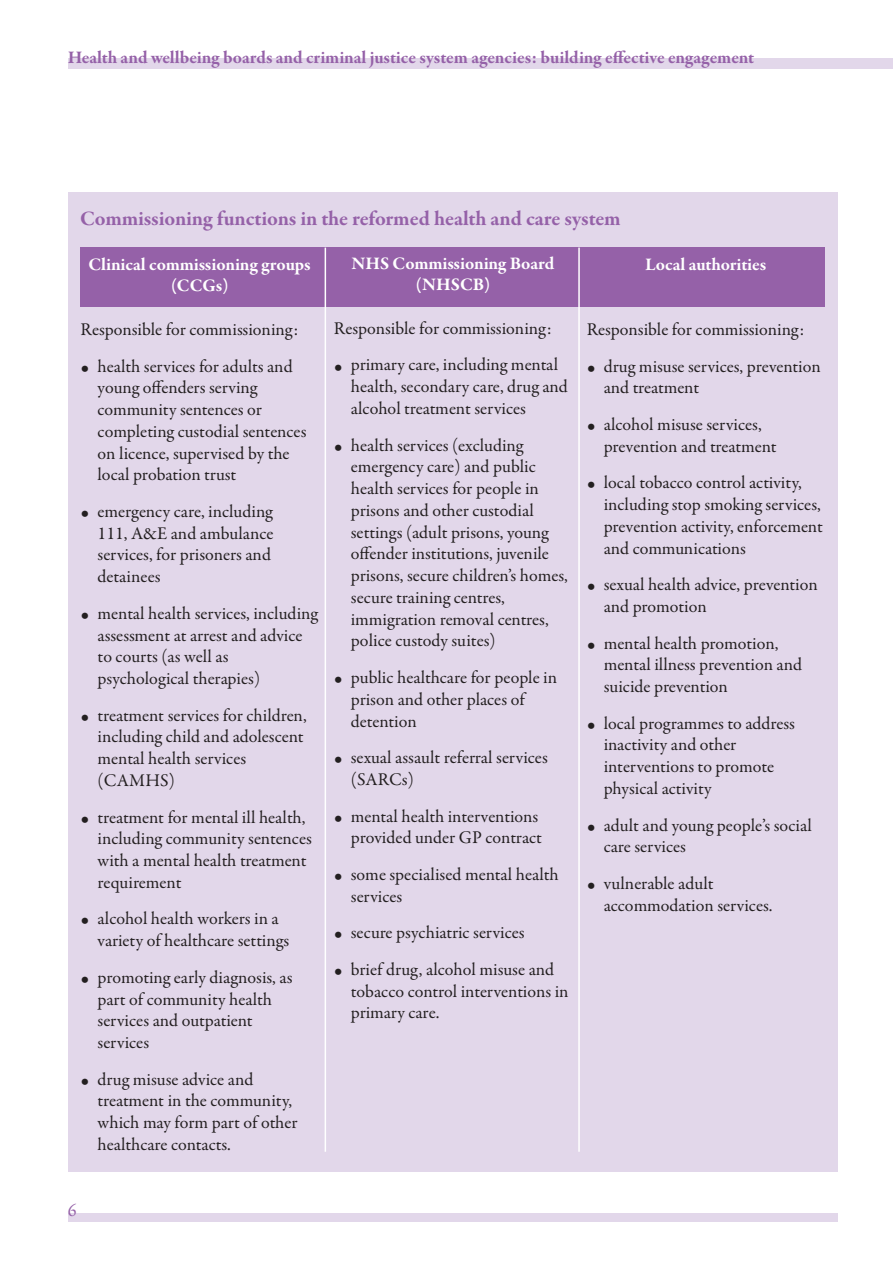
<style>
.page{position:relative;width:893px;height:1263px;background:#fff}
.page>*{position:absolute;margin:0;border:0;box-sizing:border-box;transform-origin:0 0}
.t1{font:700 21px "Garamond Premr Pro";letter-spacing:-.005em;color:#9561a8}
.t2{font:18px/21.8px "Garamond Premr Pro";color:#231f20}
.t3{font:700 18px "Garamond Premr Pro";color:#9561a8}
.t4{font:700 18px/21.8px "Garamond Premr Pro";letter-spacing:-.005em;color:#fff;text-align:center}
.t5{font:18px "Garamond Premr Pro";color:#9561a8}
.s1{font-family:"Syntax Com"}
</style>
<div class="page">
<div style="left:68px;top:192px;width:769px;height:979px;background:#e2d7ea"></div>
<div style="left:80px;top:248px;width:745px;height:59px;background:#9561a8"></div>
<hr style="left:325px;top:248px;width:1px;height:904px;background:#fff">
<hr style="left:578px;top:248px;width:2px;height:904px;background:#fff">
<div style="left:68px;top:1213px;width:769px;height:9px;background:#e2d7ea"></div>
<div style="left:68px;top:59px;width:824px;height:10px;background:#e2d7ea"></div>
<p class="t3" style="left:68px;top:50px;width:688px">Health and wellbeing boards and criminal justice system agencies: building effective engagement</p>
<p class="t1" style="left:80px;top:210px;width:542px">Commissioning functions in the reformed health and care system</p>
<p class="t4" style="left:89px;top:255px;width:224px">Clinical commissioning groups (CCGs)</p>
<p class="t2" style="left:81px;top:320px;width:219px">Responsible for commissioning:</p>
<p class="t2" style="left:98px;top:357px;width:210px;text-indent:-17px"><span class="s1">•</span> health services for adults and young offenders serving community sentences or completing custodial sentences on licence, supervised by the local probation trust</p>
<p class="t2" style="left:98px;top:502px;width:177px;text-indent:-17px"><span class="s1">•</span> emergency care, including<br>111, A&amp;E and ambulance services, for prisoners and detainees</p>
<p class="t2" style="left:98px;top:604px;width:222px;text-indent:-17px"><span class="s1">•</span> mental health services, including assessment at arrest and advice to courts (as well as psychological therapies)</p>
<p class="t2" style="left:98px;top:706px;width:211px;text-indent:-17px"><span class="s1">•</span> treatment services for children, including child and adolescent mental health services (CAMHS)</p>
<p class="t2" style="left:98px;top:808px;width:216px;text-indent:-17px"><span class="s1">•</span> treatment for mental ill health, including community sentences with a mental health treatment requirement</p>
<p class="t2" style="left:98px;top:910px;width:193px;text-indent:-17px"><span class="s1">•</span> alcohol health workers in a variety of healthcare settings</p>
<p class="t2" style="left:98px;top:968px;width:197px;text-indent:-17px"><span class="s1">•</span> promoting early diagnosis, as part of community health services and outpatient services</p>
<p class="t2" style="left:98px;top:1070px;width:201px;text-indent:-17px"><span class="s1">•</span> drug misuse advice and treatment in the community, which may form part of other healthcare contacts.</p>
<p class="t4" style="left:351px;top:254px;width:205px">NHS Commissioning Board (NHSCB)</p>
<p class="t2" style="left:334px;top:319px;width:219px">Responsible for commissioning:</p>
<p class="t2" style="left:351px;top:356px;width:218px;text-indent:-17px"><span class="s1">•</span> primary care, including mental health, secondary care, drug and alcohol treatment services</p>
<p class="t2" style="left:351px;top:436px;width:219px;text-indent:-17px"><span class="s1">•</span> health services (excluding emergency care) and public health services for people in prisons and other custodial settings (adult prisons, young offender institutions, juvenile prisons, secure children’s homes, secure training centres, immigration removal centres, police custody suites)</p>
<p class="t2" style="left:351px;top:668px;width:208px;text-indent:-17px"><span class="s1">•</span> public healthcare for people in prison and other places of detention</p>
<p class="t2" style="left:351px;top:748px;width:198px;text-indent:-17px"><span class="s1">•</span> sexual assault referral services (SARCs)</p>
<p class="t2" style="left:334px;top:807px;width:210px;text-align:right"><span class="s1">•</span> mental health interventions provided under GP contract</p>
<p class="t2" style="left:351px;top:865px;width:209px;text-indent:-17px"><span class="s1">•</span> some specialised mental health services</p>
<p class="t2" style="left:334px;top:923px;width:192px"><span class="s1">•</span> secure psychiatric services</p>
<p class="t2" style="left:351px;top:960px;width:219px;text-indent:-17px"><span class="s1">•</span> brief drug, alcohol misuse and tobacco control interventions in primary care.</p>
<p class="t4" style="left:645px;top:255px;width:123px">Local authorities</p>
<p class="t2" style="left:587px;top:320px;width:219px">Responsible for commissioning:</p>
<p class="t2" style="left:604px;top:357px;width:219px;text-indent:-17px"><span class="s1">•</span> drug misuse services, prevention and treatment</p>
<p class="t2" style="left:604px;top:415px;width:174px;text-indent:-17px"><span class="s1">•</span> alcohol misuse services, prevention and treatment</p>
<p class="t2" style="left:604px;top:474px;width:221px;text-indent:-17px"><span class="s1">•</span> local tobacco control activity, including stop smoking services, prevention activity, enforcement and communications</p>
<p class="t2" style="left:604px;top:575px;width:215px;text-indent:-17px"><span class="s1">•</span> sexual health advice, prevention and promotion</p>
<p class="t2" style="left:604px;top:634px;width:200px;text-indent:-17px"><span class="s1">•</span> mental health promotion, mental illness prevention and suicide prevention</p>
<p class="t2" style="left:604px;top:714px;width:193px;text-indent:-17px"><span class="s1">•</span> local programmes to address inactivity and other interventions to promote physical activity</p>
<p class="t2" style="left:604px;top:816px;width:210px;text-indent:-17px"><span class="s1">•</span> adult and young people’s social care services</p>
<p class="t2" style="left:604px;top:874px;width:170px;text-indent:-17px"><span class="s1">•</span> vulnerable adult accommodation services.</p>
<p class="t5" style="left:68px;top:1204px;width:10px">6</p>
</div>
